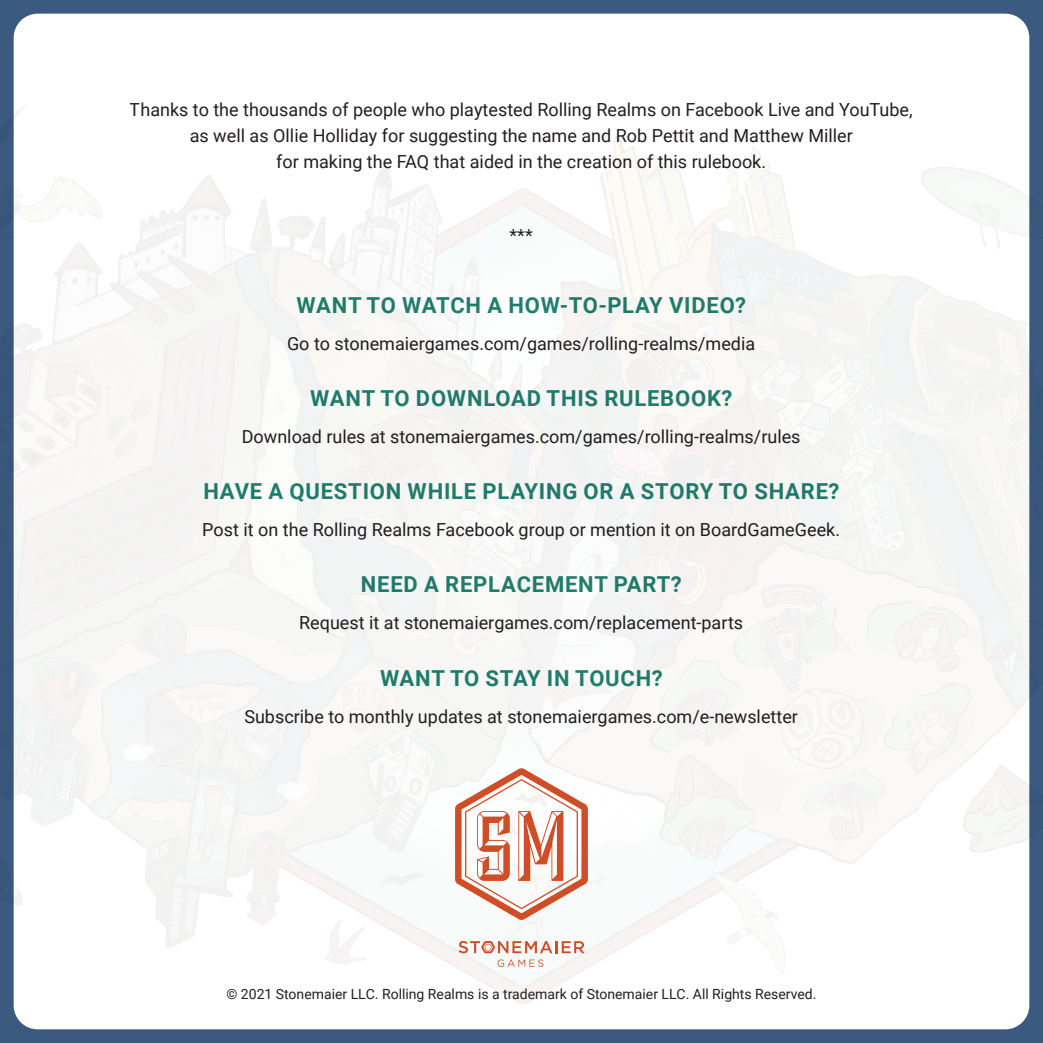
<style>
.page{position:relative;width:1043px;height:1043px;background:#fff}
.page>*{position:absolute;margin:0;border:0;box-sizing:border-box;transform-origin:0 0}
.t1{font:700 22px "Roboto";letter-spacing:.035em;color:#21806f}
.t2{font:18px/26px "Roboto";color:#231f20;text-align:center}
.Body{font:14px "Roboto";color:#231f20}
</style>
<div class="page">
<img style="left:0;top:0;width:1042px;height:1042px">
<svg style="left:458px;top:940px;width:126px;height:13px"></svg>
<svg style="left:497px;top:959px;width:46px;height:7px"></svg>
<svg style="left:455px;top:768px;width:132px;height:151px"></svg>
<p class="t2" style="left:130px;top:95px;width:784px">Thanks to the thousands of people who playtested Rolling Realms on Facebook Live and YouTube, as well as Ollie Holliday for suggesting the name and Rob Pettit and Matthew Miller<br>for making the FAQ that aided in the creation of this rulebook.</p>
<p class="t2" style="left:509px;top:222px;width:25px">***</p>
<p class="t1" style="left:296px;top:290px;width:451px">WANT TO WATCH A HOW-TO-PLAY VIDEO?</p>
<p class="t2" style="left:287px;top:330px;width:469px">Go to stonemaiergames.com/games/rolling-realms/media</p>
<p class="t1" style="left:310px;top:383px;width:423px">WANT TO DOWNLOAD THIS RULEBOOK?</p>
<p class="t2" style="left:242px;top:423px;width:560px">Download rules at stonemaiergames.com/games/rolling-realms/rules</p>
<p class="t1" style="left:203px;top:476px;width:637px">HAVE A QUESTION WHILE PLAYING OR A STORY TO SHARE?</p>
<p class="t2" style="left:202px;top:516px;width:639px">Post it on the Rolling Realms Facebook group or mention it on BoardGameGeek.</p>
<p class="t1" style="left:361px;top:569px;width:322px">NEED A REPLACEMENT PART?</p>
<p class="t2" style="left:299px;top:609px;width:445px">Request it at stonemaiergames.com/replacement-parts</p>
<p class="t1" style="left:380px;top:662px;width:284px">WANT TO STAY IN TOUCH?</p>
<p class="t2" style="left:244px;top:702px;width:555px">Subscribe to monthly updates at stonemaiergames.com/e-newsletter</p>
<p class="Body" style="left:226px;top:984px;width:591px">© 2021 Stonemaier LLC. Rolling Realms is a trademark of Stonemaier LLC. All Rights Reserved.</p>
</div>
